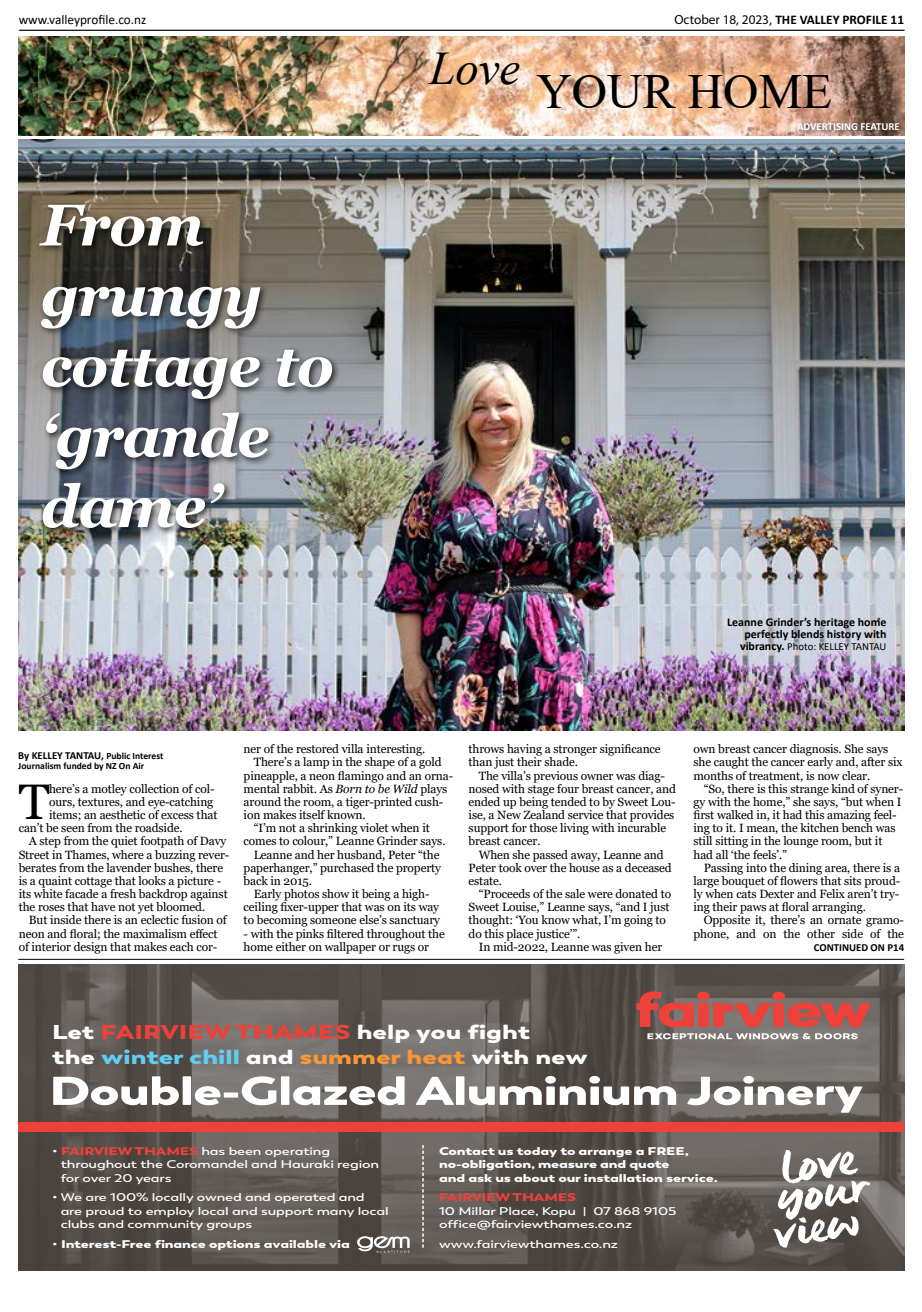
<style>
.page{position:relative;width:922px;height:1312px;background:#fff}
.page>*{position:absolute;margin:0;border:0;box-sizing:border-box;transform-origin:0 0}
.t1{font:italic 700 58.62px/70.4px "Georgia";letter-spacing:-.02em;color:#fff}
.t2{font:50px "Georgia";color:#000}
.t3{font:49px "Times New Roman";color:#000}
.t4{font:italic 46.62px "Times New Roman";color:#000}
.t5{font:900 40px "Boston";letter-spacing:-.02em;color:#fff;scale:1.34 1}
.t6{font:900 20px/24.5px "Boston";color:#fff;scale:1.34 1}
.t7{font:700 13.25px "Calibri";color:#000}
.t8{font:13.25px "Calibri";color:#000}
.t9{font:12px/13.1px "Georgia";letter-spacing:-.01em;color:#000}
.t10{font:700 12px/12px "Calibri";color:#000;text-align:right}
.t11{font:600 11.12px/13.4px "Boston";letter-spacing:-.01em;color:#fff;scale:1.34 1}
.t12{font:900 11.12px/13.4px "Boston";letter-spacing:-.01em;color:#fff;scale:1.34 1}
.t13{font:900 11.12px "Boston";letter-spacing:-.01em;color:#ed413a;scale:1.34 1}
.t14{font:700 10.75px "Calibri";color:#000}
.t15{font:10.75px "Calibri";color:#000}
.t16{font:700 10.75px "Calibri";color:#fff}
.t17{font:700 9.62px "Calibri";color:#000}
.s1{font-family:"Myriad Pro";font-weight:400}
.s2{font-weight:400}
.s3{font-weight:700;font-size:12px}
.s4{font-size:9.62px}
.s5{font-style:italic}
.s6{color:#ed413a}
.s7{color:#60cdf4}
.s8{color:#fa9636}
.s9{font-weight:900;color:#ed413a}
.s10{font-weight:600}
</style>
<div class="page">
<hr style="left:19px;top:30px;width:885px;height:1px;background:#000">
<img style="left:19px;top:964px;width:884px;height:305px">
<div style="left:19px;top:1121px;width:884px;height:10px;background:#ed413a"></div>
<svg style="left:773px;top:1149px;width:97px;height:98px"></svg>
<svg style="left:422px;top:1144px;width:1px;height:103px"></svg>
<svg style="left:636px;top:991px;width:234px;height:48px"></svg>
<svg style="left:357px;top:1235px;width:52px;height:17px"></svg>
<img style="left:19px;top:36px;width:884px;height:99px">
<div style="left:793px;top:119px;width:114px;height:19px;background:#000;opacity:.75"></div>
<img style="left:19px;top:140px;width:884px;height:590px">
<div style="left:36px;top:201px;width:305px;height:335px;background:#000;opacity:.75"></div>
<hr style="left:18px;top:958px;width:885px;height:1px;background:#000">
<p class="t8" style="left:19px;top:11px;width:129px">www.valleyprofile.co.nz</p>
<p class="t7" style="left:674px;top:11px;width:231px"><span class="s1">October 18, 2023</span><span class="s2">,</span> THE VALLEY PROFILE 11</p>
<h1 class="t1" style="left:41px;top:190px;width:295px">From grungy cottage to ‘grande dame’</h1>
<h3 class="t4" style="left:429px;top:36px;width:92px">Love</h3>
<h3 class="t3" style="left:536px;top:57px;width:297px">YOUR HOME</h3>
<p class="t16" style="left:796px;top:118px;width:104px">ADVERTISING FEATURE</p>
<p class="t10" style="left:727px;top:615px;width:161px">Leanne Grinder’s heritage home perfectly blends history with</p>
<p class="t15" style="left:739px;top:638px;width:148px"><span class="s3">vibrancy.</span> Photo: KELLEY TANTAU</p>
<p class="t14" style="left:18px;top:747px;width:147px">By KELLEY TANTAU, <span class="s4">Public Interest</span></p>
<p class="t17" style="left:18px;top:758px;width:127px">Journalism funded by NZ On Air</p>
<h2 class="t2" style="left:19px;top:771px;width:32px">T</h2>
<p class="t9" style="left:49px;top:782px;width:167px">here’s a motley collection of col-</p>
<p class="t9" style="left:49px;top:795px;width:166px">ours, textures, and eye-catching</p>
<p class="t9" style="left:49px;top:808px;width:170px">items; an aesthetic of excess that</p>
<p class="t9" style="left:19px;top:821px;width:165px">can’t be seen from the roadside.</p>
<p class="t9" style="left:29px;top:834px;width:199px">A step from the quiet footpath of Davy</p>
<p class="t9" style="left:19px;top:847px;width:212px">Street in Thames, where a buzzing rever-</p>
<p class="t9" style="left:19px;top:861px;width:206px">berates from the lavender bushes, there</p>
<p class="t9" style="left:19px;top:874px;width:204px">is a quaint cottage that looks a picture -</p>
<p class="t9" style="left:19px;top:887px;width:210px">its white facade a fresh backdrop against</p>
<p class="t9" style="left:19px;top:900px;width:188px">the roses that have not yet bloomed.</p>
<p class="t9" style="left:29px;top:913px;width:199px">But inside there is an eclectic fusion of</p>
<p class="t9" style="left:19px;top:926px;width:200px">neon and floral; the maximalism effect</p>
<p class="t9" style="left:19px;top:940px;width:200px">of interior design that makes each cor-</p>
<p class="t9" style="left:243px;top:742px;width:183px">ner of the restored villa interesting.</p>
<p class="t9" style="left:254px;top:755px;width:189px">There’s a lamp in the shape of a gold</p>
<p class="t9" style="left:243px;top:768px;width:211px">pineapple, a neon flamingo and an orna-</p>
<p class="t9" style="left:243px;top:782px;width:205px">mental rabbit. As <span class="s5">Born to be Wild</span> plays</p>
<p class="t9" style="left:243px;top:795px;width:201px">around the room, a tiger-printed cush-</p>
<p class="t9" style="left:243px;top:808px;width:123px">ion makes itself known.</p>
<p class="t9" style="left:254px;top:821px;width:177px">“I’m not a shrinking violet when it</p>
<p class="t9" style="left:243px;top:834px;width:203px">comes to colour,” Leanne Grinder says.</p>
<p class="t9" style="left:254px;top:847px;width:187px">Leanne and her husband, Peter “the</p>
<p class="t9" style="left:243px;top:861px;width:199px">paperhanger,” purchased the property</p>
<p class="t9" style="left:243px;top:874px;width:70px">back in 2015.</p>
<p class="t9" style="left:254px;top:887px;width:177px">Early photos show it being a high-</p>
<p class="t9" style="left:243px;top:900px;width:197px">ceiling fixer-upper that was on its way</p>
<p class="t9" style="left:243px;top:913px;width:198px">to becoming someone else’s sanctuary</p>
<p class="t9" style="left:243px;top:926px;width:203px">- with the pinks filtered throughout the home either on wallpaper or rugs or</p>
<p class="t9" style="left:468px;top:742px;width:193px">throws having a stronger significance than just their shade.</p>
<p class="t9" style="left:468px;top:768px;width:209px;text-indent:10px">The villa’s previous owner was diag&shy;nosed with stage four breast cancer, and ended up being tended to by Sweet Lou&shy;ise, a New Zealand service that provides support for those living with incurable breast cancer.</p>
<p class="t9" style="left:468px;top:847px;width:205px;text-indent:10px">When she passed away, Leanne and<br>Peter took over the house as a deceased estate.</p>
<p class="t9" style="left:468px;top:887px;width:204px;text-indent:10px">“Proceeds of the sale were donated to Sweet Louise,” Leanne says, “and I just thought: ‘You know what, I’m going to do this place justice’”.</p>
<p class="t9" style="left:478px;top:940px;width:185px">In mid-2022, Leanne was given her</p>
<p class="t9" style="left:693px;top:742px;width:210px">own breast cancer diagnosis. She says she caught the cancer early and, after six months of treatment, is now clear.</p>
<p class="t9" style="left:693px;top:782px;width:211px;text-indent:10px">“So, there is this strange kind of syner&shy;gy with the home,” she says, “but when I first walked in, it had this amazing feel&shy;ing to it. I mean, the kitchen bench was still sitting in the lounge room, but it had all ‘the feels’.”</p>
<p class="t9" style="left:693px;top:861px;width:208px;text-align:justify;text-indent:10px">Passing into the dining area, there is a large bouquet of flowers that sits proud&shy;ly when cats Dexter and Felix aren’t try&shy;ing their paws at floral arranging.</p>
<p class="t9" style="left:693px;top:913px;width:212px;text-align:right">Opposite it, there’s an ornate gramo&shy;phone, and on the other side of the</p>
<p class="t14" style="left:813px;top:939px;width:92px">CONTINUED ON P14</p>
<h3 class="t6" style="left:52px;top:1019px;width:401px">Let <span class="s6">FAIRVIEW THAMES</span> help you fight<br>the <span class="s7">winter chill</span> and <span class="s8">summer heat</span> with new</h3>
<h3 class="t5" style="left:49px;top:1064px;width:608px">Double-Glazed Aluminium Joinery</h3>
<p class="t12" style="left:439px;top:1144px;width:209px">Contact us today to arrange a FREE, no-obligation, measure and quote<br>and ask us about our installation service.</p>
<p class="t13" style="left:439px;top:1189px;width:104px">FAIRVIEW THAMES</p>
<p class="t11" style="left:439px;top:1203px;width:178px">10 Millar Place, Kopu | 07 868 9105 office@fairviewthames.co.nz</p>
<p class="t11" style="left:439px;top:1236px;width:135px">www.fairviewthames.co.nz</p>
<p class="t11" style="left:61px;top:1144px;width:239px;text-indent:-8px">• <span class="s9">FAIRVIEW THAMES</span> has been operating throughout the Coromandel and Hauraki region for over 20 years</p>
<p class="t11" style="left:61px;top:1190px;width:246px;text-indent:-8px">• We are 100% locally owned and operated and are proud to employ local and support many local clubs and community groups</p>
<p class="t12" style="left:52px;top:1236px;width:223px"><span class="s10">•</span> Interest-Free finance options available via</p>
</div>
